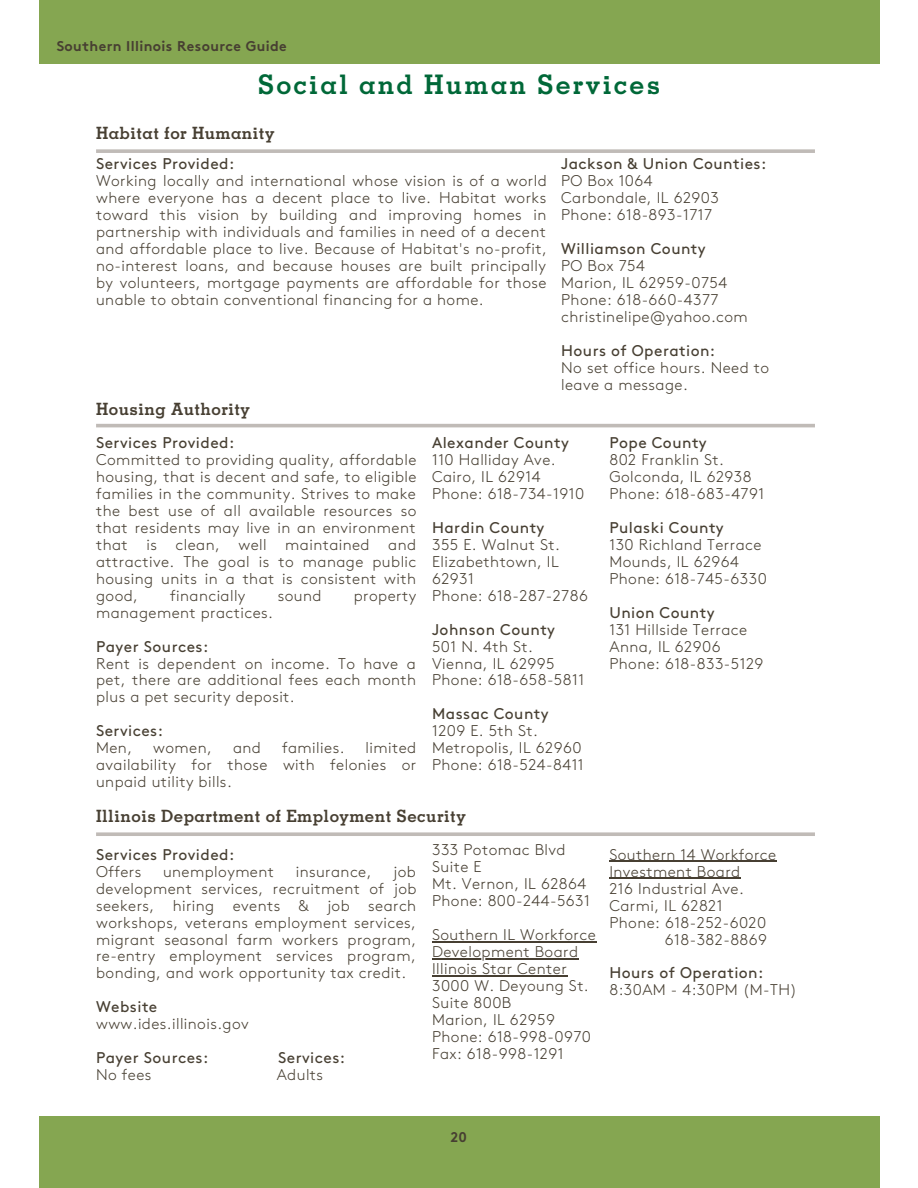
<style>
.page{position:relative;width:918px;height:1188px;background:#fff}
.page>*{position:absolute;margin:0;border:0;box-sizing:border-box;transform-origin:0 0}
.t1{font:700 26.85px "Memphis LT Pro";letter-spacing:.08em;color:#006838}
.t2{font:700 16.95px "Memphis LT Pro";letter-spacing:.03em;color:#473f32}
.t3{font:300 15.45px/17px "Brown";letter-spacing:.03em;color:#473f32}
.t4{font:15.45px "Brown";letter-spacing:.03em;color:#473f32}
.t5{font:700 14.1px "Brown";letter-spacing:.03em;color:#473f32}
</style>
<div class="page">
<hr style="left:609px;top:861px;width:168px;height:1px;background:#473f32">
<hr style="left:609px;top:878px;width:132px;height:1px;background:#473f32">
<hr style="left:432px;top:941px;width:164px;height:1px;background:#473f32">
<hr style="left:432px;top:958px;width:147px;height:1px;background:#473f32">
<hr style="left:432px;top:975px;width:135px;height:1px;background:#473f32">
<svg style="left:96px;top:149px;width:719px;height:4px;background:#c6c1be"></svg>
<hr style="left:96px;top:424px;width:719px;height:3px;background:#c0bbb7">
<svg style="left:96px;top:832px;width:719px;height:4px;background:#c6c2be"></svg>
<div style="left:39px;top:0;width:840px;height:64px;background:#85a651"></div>
<div style="left:39px;top:1116px;width:840px;height:72px;background:#85a651"></div>
<p class="t5" style="left:57px;top:41px;width:232px">Southern Illinois Resource Guide</p>
<h1 class="t1" style="left:258px;top:74px;width:404px">Social and Human Services</h1>
<p class="t2" style="left:96px;top:126px;width:180px">Habitat for Humanity</p>
<p class="t4" style="left:561px;top:158px;width:207px">Jackson &amp; Union Counties:</p>
<p class="t3" style="left:561px;top:173px;width:159px">PO Box 1064<br>Carbondale, IL 62903<br>Phone: 618-893-1717</p>
<p class="t4" style="left:561px;top:242px;width:146px">Williamson County</p>
<p class="t3" style="left:561px;top:258px;width:188px">PO Box 754<br>Marion, IL 62959-0754<br>Phone: 618-660-4377 christinelipe@yahoo.com</p>
<p class="t4" style="left:561px;top:344px;width:156px">Hours of Operation:</p>
<p class="t3" style="left:561px;top:360px;width:209px">No set office hours. Need to leave a message.</p>
<p class="t4" style="left:96px;top:158px;width:140px">Services Provided:</p>
<p class="t3" style="left:96px;top:173px;width:452px;text-align:justify">Working locally and international whose vision is of a world where everyone has a decent place to live. Habitat works toward this vision by building and improving homes in partnership with individuals and families in need of a decent and affordable place to live. Because of Habitat's no-profit, no-interest loans, and because houses are built principally by volunteers, mortgage payments are affordable for those unable to obtain conventional financing for a home.</p>
<p class="t2" style="left:96px;top:402px;width:155px">Housing Authority</p>
<p class="t4" style="left:96px;top:437px;width:140px">Services Provided:</p>
<p class="t3" style="left:96px;top:452px;width:322px;text-align:justify">Committed to providing quality, affordable housing, that is decent and safe, to eligible families in the community. Strives to make the best use of all available resources so that residents may live in an environment that is clean, well maintained and attractive. The goal is to manage public housing units in a that is consistent with good,</p>
<p class="t3" style="left:170px;top:588px;width:77px">financially</p>
<p class="t3" style="left:278px;top:588px;width:45px">sound</p>
<p class="t3" style="left:354px;top:588px;width:64px">property</p>
<p class="t3" style="left:96px;top:605px;width:178px">management practices.</p>
<p class="t4" style="left:96px;top:640px;width:114px">Payer Sources:</p>
<p class="t3" style="left:96px;top:656px;width:322px;text-align:justify">Rent is dependent on income. To have a pet, there are additional fees each month plus a pet security deposit.</p>
<p class="t4" style="left:96px;top:725px;width:68px">Services:</p>
<p class="t3" style="left:96px;top:740px;width:37px">Men,</p>
<p class="t3" style="left:153px;top:740px;width:60px">women,</p>
<p class="t3" style="left:233px;top:740px;width:29px">and</p>
<p class="t3" style="left:282px;top:740px;width:64px">families.</p>
<p class="t3" style="left:96px;top:740px;width:322px;text-align:justify;text-indent:270px">limited availability for those with felonies or unpaid utility bills.</p>
<p class="t4" style="left:432px;top:437px;width:138px">Alexander County</p>
<p class="t3" style="left:432px;top:452px;width:154px">110 Halliday Ave.<br>Cairo, IL 62914<br>Phone: 618-734-1910</p>
<p class="t4" style="left:432px;top:521px;width:114px">Hardin County</p>
<p class="t3" style="left:432px;top:537px;width:157px">355 E. Walnut St.<br>Elizabethtown, IL<br>62931<br>Phone: 618-287-2786</p>
<p class="t4" style="left:432px;top:623px;width:125px">Johnson County</p>
<p class="t3" style="left:432px;top:639px;width:154px">501 N. 4th St.<br>Vienna, IL 62995<br>Phone: 618-658-5811</p>
<p class="t4" style="left:432px;top:708px;width:118px">Massac County</p>
<p class="t3" style="left:432px;top:723px;width:153px">1209 E. 5th St.<br>Metropolis, IL 62960<br>Phone: 618-524-8411</p>
<p class="t2" style="left:96px;top:809px;width:371px">Illinois Department of Employment Security</p>
<p class="t4" style="left:96px;top:848px;width:140px">Services Provided:</p>
<p class="t3" style="left:96px;top:864px;width:47px">Offers</p>
<p class="t3" style="left:163px;top:864px;width:113px">unemployment</p>
<p class="t3" style="left:296px;top:864px;width:77px">insurance,</p>
<p class="t3" style="left:96px;top:864px;width:322px;text-align:justify;text-indent:297px">job development services, recruitment of job seekers, hiring events &amp; job search workshops, veterans employment services, migrant seasonal farm workers program, re-entry employment services program, bonding, and work opportunity tax credit.</p>
<p class="t4" style="left:96px;top:1001px;width:63px">Website</p>
<p class="t3" style="left:96px;top:1016px;width:154px">www.ides.illinois.gov</p>
<p class="t4" style="left:96px;top:1052px;width:114px">Payer Sources:</p>
<p class="t4" style="left:278px;top:1052px;width:68px">Services:</p>
<p class="t3" style="left:96px;top:1067px;width:57px">No fees</p>
<p class="t3" style="left:277px;top:1067px;width:48px">Adults</p>
<p class="t3" style="left:432px;top:842px;width:159px">333 Potomac Blvd<br>Suite E<br>Mt. Vernon, IL 62864<br>Phone: 800-244-5631</p>
<p class="t3" style="left:432px;top:927px;width:165px">Southern IL Workforce<br>Development Board<br>Illinois Star Center<br>3000 W. Deyoung St.<br>Suite 800B<br>Marion, IL 62959<br>Phone: 618-998-0970<br>Fax: 618-998-1291</p>
<p class="t4" style="left:609px;top:437px;width:99px">Pope County</p>
<p class="t3" style="left:609px;top:452px;width:156px">802 Franklin St.<br>Golconda, IL 62938<br>Phone: 618-683-4791</p>
<p class="t4" style="left:609px;top:521px;width:116px">Pulaski County</p>
<p class="t3" style="left:609px;top:537px;width:159px">130 Richland Terrace<br>Mounds, IL 62964<br>Phone: 618-745-6330</p>
<p class="t4" style="left:609px;top:606px;width:107px">Union County</p>
<p class="t3" style="left:609px;top:622px;width:156px">131 Hillside Terrace<br>Anna, IL 62906<br>Phone: 618-833-5129</p>
<p class="t3" style="left:609px;top:847px;width:168px">Southern 14 Workforce</p>
<p class="t3" style="left:609px;top:864px;width:132px">Investment Board</p>
<p class="t3" style="left:609px;top:881px;width:136px">216 Industrial Ave.</p>
<p class="t3" style="left:609px;top:898px;width:115px">Carmi, IL 62821</p>
<p class="t3" style="left:609px;top:915px;width:158px">Phone: 618-252-6020</p>
<p class="t3" style="left:665px;top:932px;width:104px">618-382-8869</p>
<p class="t4" style="left:609px;top:967px;width:156px">Hours of Operation:</p>
<p class="t3" style="left:609px;top:982px;width:189px">8:30AM - 4:30PM (M-TH)</p>
<p class="t5" style="left:450px;top:1132px;width:18px">20</p>
</div>
